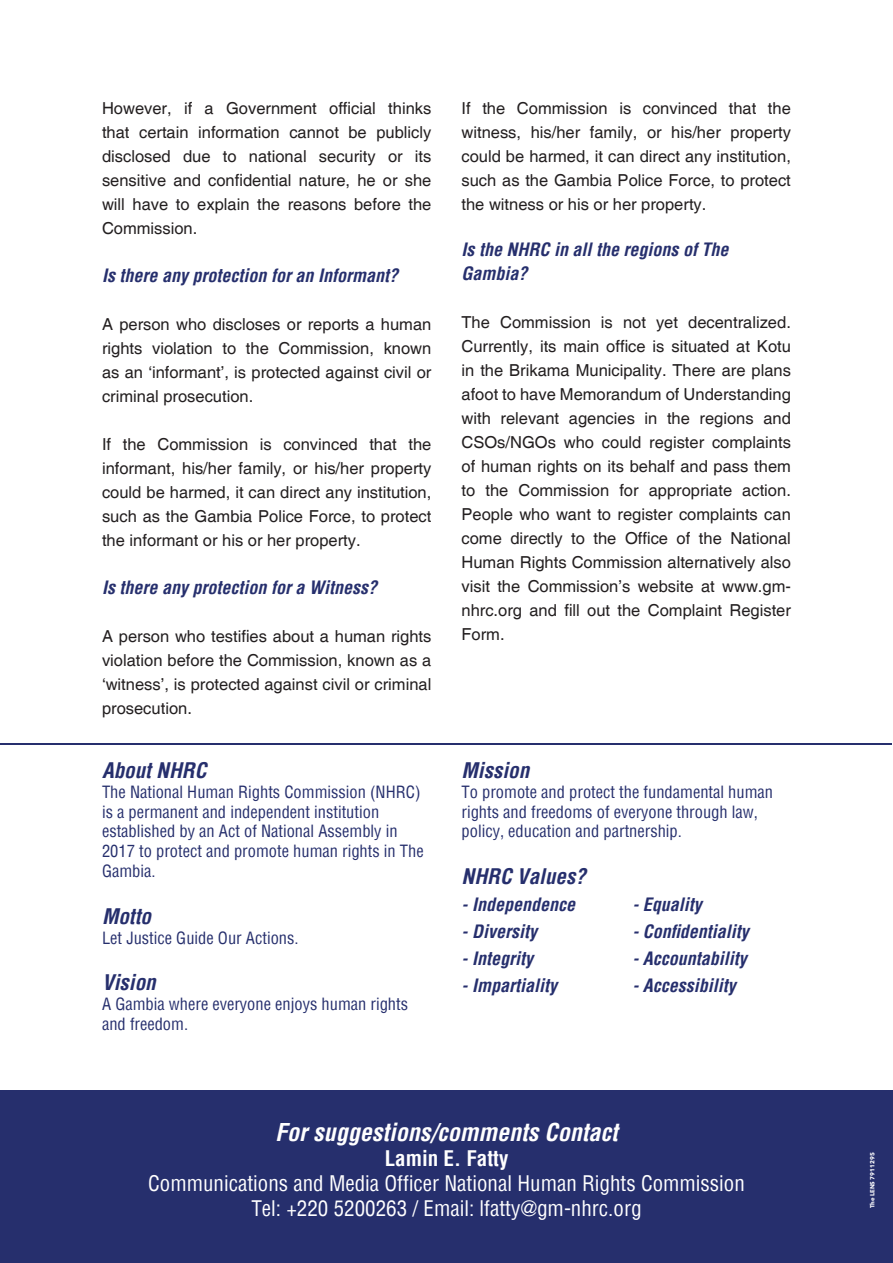
<style>
.page{position:relative;width:893px;height:1263px;background:#fff}
.page>*{position:absolute;margin:0;border:0;box-sizing:border-box;transform-origin:0 0}
.t1{font:italic 700 condensed 24px "Helvetica";color:#fff}
.t2{font:condensed 21px/25.2px "Helvetica";color:#fff;text-align:center}
.t3{font:italic 700 condensed 21px "Helvetica";color:#262f6d}
.t4{font:700 condensed 21px "Helvetica";color:#fff}
.t5{font:italic 700 condensed 18px/24px "Helvetica";color:#262f6d}
.t6{font:16.5px/24px "Helvetica";color:#231f20;text-align:justify}
.t7{font:condensed 16.5px/19.8px "Helvetica";color:#262f6d}
.t8{font:700 6px "Avenir Next LT Pro";color:#fff}
</style>
<div class="page">
<div style="left:1px;top:1091px;width:892px;height:172px;background:#262f6d"></div>
<hr style="left:1px;top:743px;width:891px;height:1px;background:#262f6d">
<p class="t6" style="left:102px;top:97px;width:331px">However, if a Government official thinks that certain information cannot be publicly disclosed due to national security or its sensitive and confidential nature, he or she will have to explain the reasons before the Commission.</p>
<p class="t5" style="left:102px;top:263px;width:297px">Is there any protection for an Informant?</p>
<p class="t6" style="left:102px;top:313px;width:331px">A person who discloses or reports a human rights violation to the Commission, known as an ‘informant’, is protected against civil or criminal prosecution.</p>
<p class="t6" style="left:102px;top:433px;width:331px">If the Commission is convinced that the informant, his/her family, or his/her property could be harmed, it can direct any institution, such as the Gambia Police Force, to protect the informant or his or her property.</p>
<p class="t5" style="left:102px;top:575px;width:276px">Is there any protection for a Witness?</p>
<p class="t6" style="left:102px;top:625px;width:331px">A person who testifies about a human rights violation before the Commission, known as a ‘witness’, is protected against civil or criminal prosecution.</p>
<p class="t3" style="left:102px;top:756px;width:106px">About NHRC</p>
<p class="t7" style="left:102px;top:782px;width:323px">The National Human Rights Commission (NHRC) is a permanent and independent institution established by an Act of National Assembly in 2017 to protect and promote human rights in The Gambia.</p>
<p class="t3" style="left:102px;top:902px;width:51px">Motto</p>
<p class="t7" style="left:102px;top:927px;width:198px">Let Justice Guide Our Actions.</p>
<p class="t3" style="left:102px;top:969px;width:55px">Vision</p>
<p class="t7" style="left:102px;top:994px;width:308px">A Gambia where everyone enjoys human rights and freedom.</p>
<p class="t6" style="left:462px;top:97px;width:331px">If the Commission is convinced that the witness, his/her family, or his/her property could be harmed, it can direct any institution, such as the Gambia Police Force, to protect the witness or his or her property.</p>
<p class="t5" style="left:462px;top:237px;width:269px">Is the NHRC in all the regions of The<br>Gambia?</p>
<p class="t6" style="left:462px;top:310px;width:331px">The Commission is not yet decentralized.<br>Currently, its main office is situated at Kotu in the Brikama Municipality. There are plans afoot to have Memorandum of Understanding with relevant agencies in the regions and CSOs/NGOs who could register complaints of human rights on its behalf and pass them to the Commission for appropriate action.<br>People who want to register complaints can come directly to the Office of the National Human Rights Commission alternatively also visit the Commission’s website at www.gm&shy;nhrc.org and fill out the Complaint Register Form.</p>
<p class="t3" style="left:462px;top:756px;width:69px">Mission</p>
<p class="t7" style="left:462px;top:782px;width:313px">To promote and protect the fundamental human rights and freedoms of everyone through law, policy, education and partnership.</p>
<p class="t3" style="left:462px;top:863px;width:126px">NHRC Values?</p>
<p class="t5" style="left:462px;top:892px;width:115px">- Independence</p>
<p class="t5" style="left:462px;top:919px;width:77px">- Diversity</p>
<p class="t5" style="left:462px;top:946px;width:73px">- Integrity</p>
<p class="t5" style="left:462px;top:973px;width:97px">- Impartiality</p>
<p class="t5" style="left:632px;top:892px;width:71px">- Equality</p>
<p class="t5" style="left:632px;top:919px;width:118px">- Confidentiality</p>
<p class="t5" style="left:632px;top:946px;width:116px">- Accountability</p>
<p class="t5" style="left:632px;top:973px;width:105px">- Accessibility</p>
<h1 class="t1" style="left:275px;top:1116px;width:344px">For suggestions/comments Contact</h1>
<p class="t4" style="left:385px;top:1144px;width:125px">Lamin E. Fatty</p>
<p class="t2" style="left:148px;top:1170px;width:598px">Communications and Media Officer National Human Rights Commission<br>Tel: +220 5200263 / Email: lfatty@gm-nhrc.org</p>
<p class="t8" style="left:869px;top:1208px;width:57px;rotate:-90deg">The LENS 7911295</p>
</div>
